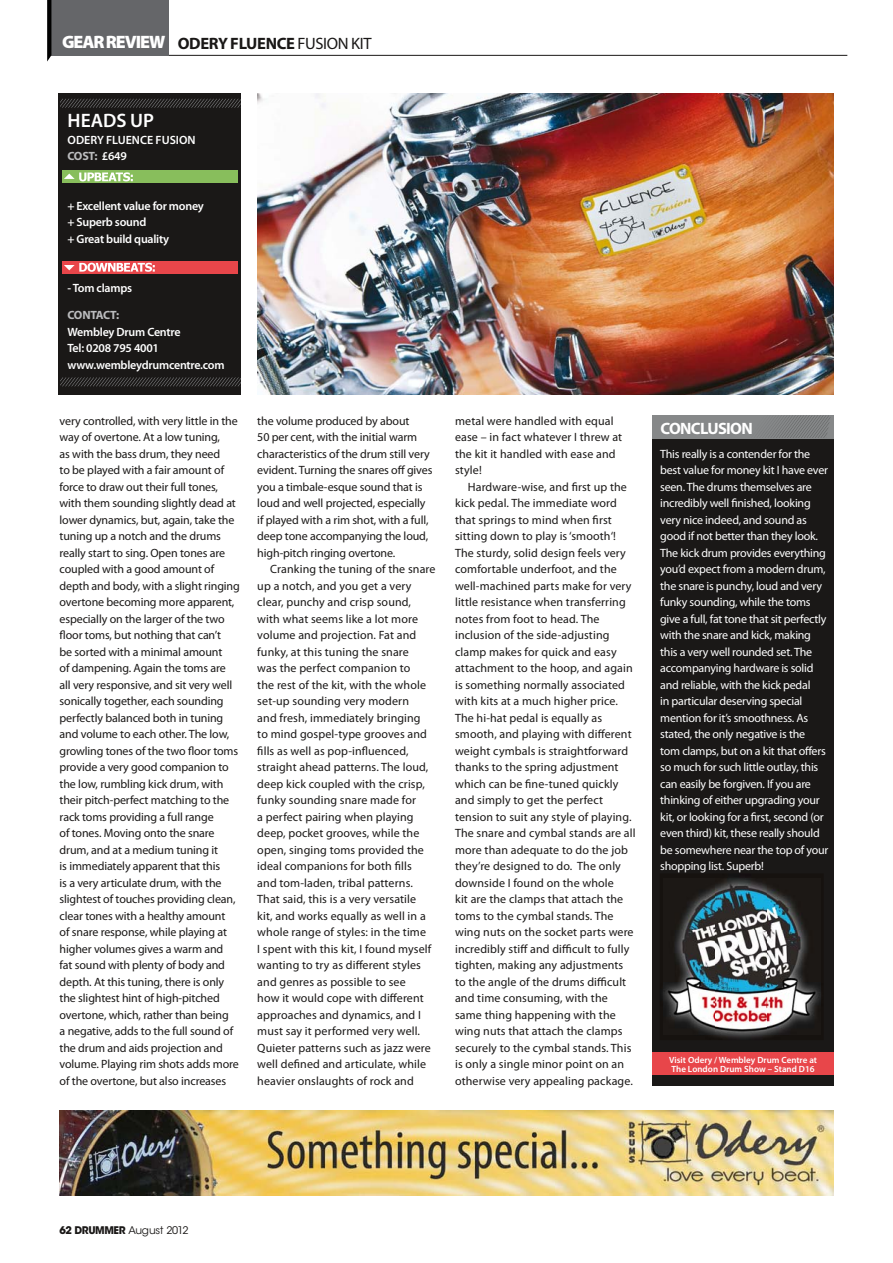
<style>
.page{position:relative;width:893px;height:1263px;background:#fff}
.page>*{position:absolute;margin:0;border:0;box-sizing:border-box;transform-origin:0 0}
.t1{font:600 19.5px "Myriad Pro";color:#fff}
.t2{font:700 16.5px "Myriad Pro";letter-spacing:-.02em;color:#1a1817}
.t3{font:700 16.5px "Myriad Pro";letter-spacing:-.04em;color:#fff}
.t4{font:12px/16.5px "Myriad Pro";letter-spacing:.01em;color:#1a1817}
.t5{font:12px/16.5px "Myriad Pro";letter-spacing:-.01em;color:#1a1817}
.t6{font:12px/16.5px "Myriad Pro";letter-spacing:-.02em;color:#fff}
.t7{font:600 12px/16.5px "Myriad Pro";letter-spacing:-.02em;color:#fff}
.t8{font:600 12px/16.5px "Myriad Pro";color:#fff}
.t9{font:700 12px "Myriad Pro";letter-spacing:-.035em;color:#bbbcbe}
.t10{font:10.5px "ITC Avant Garde Std";letter-spacing:-.01em;color:#1a1817}
.t11{font:600 9px/9px "Myriad Pro";letter-spacing:.005em;color:#fff}
.s1{font-weight:900;font-size:18px;color:#fff}
.s2{font-weight:400}
.s3{font-weight:700;color:#bbbcbe}
.s4{font-weight:700}
</style>
<div class="page">
<hr style="left:51px;top:55px;width:796px;height:1px;background:#1a1817">
<svg style="left:47px;top:0;width:122px;height:62px;background:#707173"></svg>
<img style="left:257px;top:93px;width:577px;height:302px">
<div style="left:59px;top:93px;width:182px;height:302px;background:#1a1817"></div>
<svg style="left:60px;top:99px;width:181px;height:9px"></svg>
<svg style="left:60px;top:377px;width:181px;height:9px"></svg>
<svg style="left:62px;top:171px;width:176px;height:12px;background:#99c773"></svg>
<svg style="left:62px;top:261px;width:176px;height:12px;background:#ec6b6e"></svg>
<div style="left:652px;top:420px;width:182px;height:665px;background:#1a1817"></div>
<div style="left:652px;top:415px;width:182px;height:24px;background:#868889"></div>
<svg style="left:765px;top:415px;width:65px;height:23px"></svg>
<img style="left:663px;top:989px;width:158px;height:51px">
<img style="left:664px;top:878px;width:156px;height:156px">
<div style="left:652px;top:1053px;width:182px;height:22px;background:#e8464a"></div>
<img style="left:60px;top:1110px;width:774px;height:85px">
<h2 class="t2" style="left:62px;top:33px;width:311px"><span class="s1">GEAR REVIEW</span> ODERY FLUENCE <span class="s2">Fusion Kit</span></h2>
<h1 class="t1" style="left:68px;top:108px;width:88px">HEADS UP</h1>
<p class="t8" style="left:67px;top:131px;width:130px">ODERY FLUENCE FUSION<br><span class="s3">COST:</span> £649</p>
<p class="t7" style="left:67px;top:197px;width:138px">+ Excellent value for money + Superb sound<br>+ Great build quality</p>
<p class="t7" style="left:67px;top:280px;width:66px">- Tom clamps</p>
<p class="t9" style="left:67px;top:308px;width:53px">CONTACT:</p>
<p class="t7" style="left:67px;top:323px;width:159px">Wembley Drum Centre<br>Tel: 0208 795 4001 www.wembleydrumcentre.com</p>
<p class="t5" style="left:60px;top:412px;width:182px">very controlled, with very little in the way of overtone. At a low tuning,<br>as with the bass drum, they need<br>to be played with a fair amount of force to draw out their full tones, with them sounding slightly dead at lower dynamics, but, again, take the tuning up a notch and the drums really start to sing. open tones are coupled with a good amount of depth and body, with a slight ringing overtone becoming more apparent, especially on the larger of the two floor toms, but nothing that can’t<br>be sorted with a minimal amount<br>of dampening. Again the toms are all very responsive, and sit very well sonically together, each sounding perfectly balanced both in tuning and volume to each other. the low, growling tones of the two floor toms provide a very good companion to the low, rumbling kick drum, with their pitch-perfect matching to the rack toms providing a full range<br>of tones. Moving onto the snare drum, and at a medium tuning it<br>is immediately apparent that this<br>is a very articulate drum, with the slightest of touches providing clean, clear tones with a healthy amount<br>of snare response, while playing at higher volumes gives a warm and<br>fat sound with plenty of body and depth. At this tuning, there is only the slightest hint of high-pitched overtone, which, rather than being<br>a negative, adds to the full sound of the drum and aids projection and volume. Playing rim shots adds more of the overtone, but also increases</p>
<p class="t5" style="left:257px;top:412px;width:177px">the volume produced by about<br>50 per cent, with the initial warm characteristics of the drum still very evident. turning the snares off gives you a timbale-esque sound that is loud and well projected, especially if played with a rim shot, with a full, deep tone accompanying the loud, high-pitch ringing overtone.</p>
<p class="t4" style="left:257px;top:560px;width:180px;text-indent:13px">Cranking the tuning of the snare up a notch, and you get a very clear, punchy and crisp sound, with what seems like a lot more volume and projection. Fat and funky, at this tuning the snare<br>was the perfect companion to<br>the rest of the kit, with the whole set-up sounding very modern<br>and fresh, immediately bringing<br>to mind gospel-type grooves and fills as well as pop-influenced, straight ahead patterns. the loud, deep kick coupled with the crisp, funky sounding snare made for<br>a perfect pairing when playing deep, pocket grooves, while the open, singing toms provided the ideal companions for both fills<br>and tom-laden, tribal patterns. that said, this is a very versatile<br>kit, and works equally as well in a whole range of styles: in the time<br>i spent with this kit, i found myself wanting to try as different styles and genres as possible to see<br>how it would cope with different approaches and dynamics, and i must say it performed very well.<br>Quieter patterns such as jazz were well defined and articulate, while heavier onslaughts of rock and</p>
<p class="t4" style="left:455px;top:412px;width:169px">metal were handled with equal ease – in fact whatever i threw at the kit it handled with ease and style!</p>
<p class="t4" style="left:455px;top:478px;width:182px;text-indent:13px">Hardware-wise, and first up the kick pedal. the immediate word that springs to mind when first sitting down to play is ‘smooth‘! the sturdy, solid design feels very comfortable underfoot, and the well-machined parts make for very little resistance when transferring notes from foot to head. the inclusion of the side-adjusting clamp makes for quick and easy attachment to the hoop, and again is something normally associated with kits at a much higher price. the hi-hat pedal is equally as smooth, and playing with different weight cymbals is straightforward thanks to the spring adjustment which can be fine-tuned quickly and simply to get the perfect tension to suit any style of playing. the snare and cymbal stands are all more than adequate to do the job they’re designed to do. the only downside i found on the whole<br>kit are the clamps that attach the toms to the cymbal stands. the wing nuts on the socket parts were incredibly stiff and difficult to fully tighten, making any adjustments to the angle of the drums difficult and time consuming, with the same thing happening with the wing nuts that attach the clamps securely to the cymbal stands. this is only a single minor point on an otherwise very appealing package.</p>
<h2 class="t3" style="left:660px;top:418px;width:94px">CONCLUSION</h2>
<p class="t6" style="left:660px;top:445px;width:170px">this really is a contender for the best value for money kit i have ever seen. the drums themselves are incredibly well finished, looking very nice indeed, and sound as good if not better than they look. the kick drum provides everything you’d expect from a modern drum, the snare is punchy, loud and very funky sounding, while the toms give a full, fat tone that sit perfectly with the snare and kick, making this a very well rounded set. the accompanying hardware is solid and reliable, with the kick pedal<br>in particular deserving special mention for it’s smoothness. As stated, the only negative is the<br>tom clamps, but on a kit that offers so much for such little outlay, this can easily be forgiven. if you are thinking of either upgrading your kit, or looking for a first, second (or even third) kit, these really should be somewhere near the top of your shopping list. superb!</p>
<p class="t11" style="left:669px;top:1055px;width:149px">Visit Odery / Wembley Drum Centre at<br>The London Drum Show – Stand D16</p>
<p class="t10" style="left:60px;top:1223px;width:130px"><span class="s4">62 DRUMMER</span> August 2012</p>
</div>
